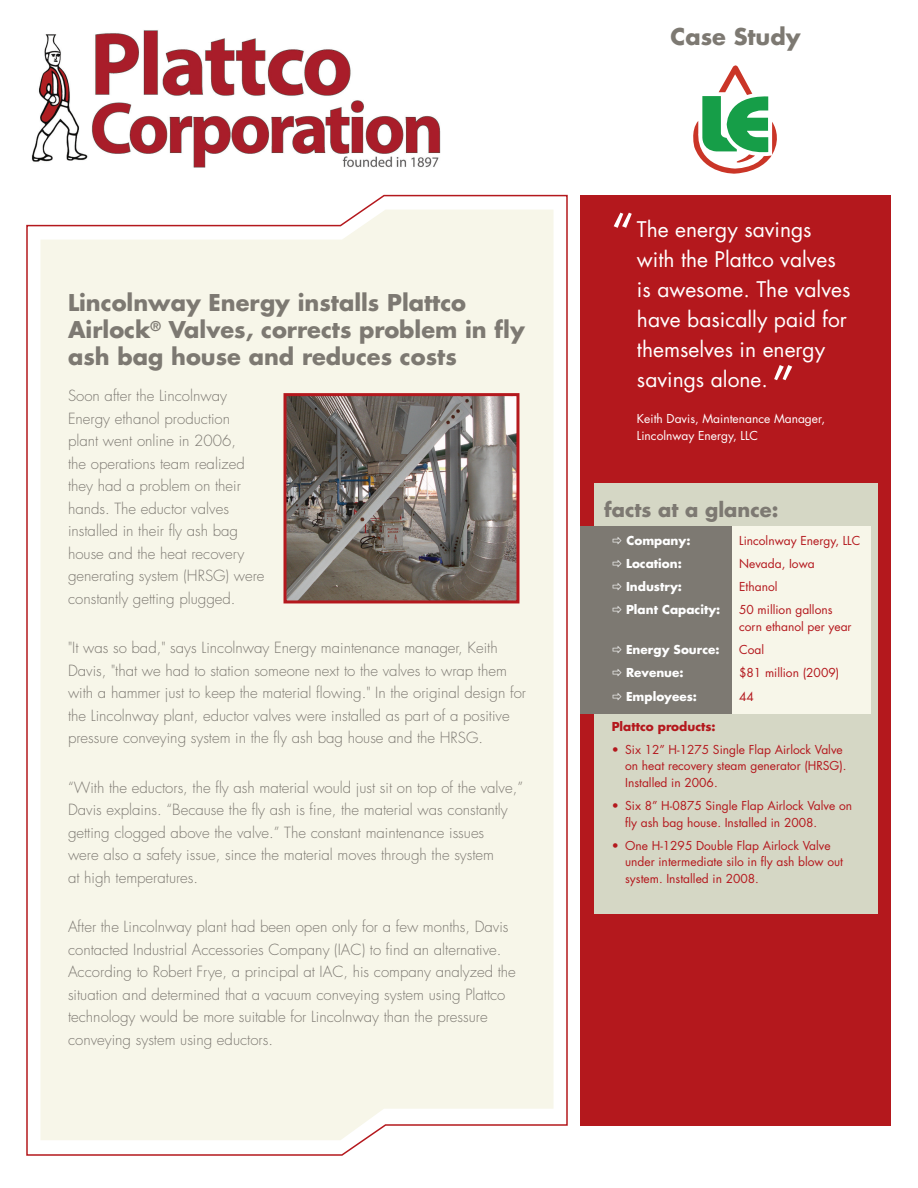
<style>
.page{position:relative;width:918px;height:1188px;background:#fff}
.page>*{position:absolute;margin:0;border:0;box-sizing:border-box;transform-origin:0 0}
.t1{font:700 22.5px/27px "Futura";color:#7d7972}
.t2{font:21px/30px "Futura";color:#fff}
.t3{font:700 19.5px "Futura";color:#7d7972}
.t4{font:300 15px/22.5px "Futura";color:#7d7972}
.t5{font:12px/16.5px "Futura";color:#b4181d}
.t6{font:700 12px "Futura";color:#fff}
.t7{font:12px/16.5px "Futura";color:#fff}
.t8{font:700 12px "Futura";color:#b4181d}
</style>
<div class="page">
<div style="left:580px;top:195px;width:311px;height:931px;background:#b4181d"></div>
<div style="left:594px;top:484px;width:284px;height:430px;background:#d5d7c5"></div>
<svg style="left:693px;top:65px;width:84px;height:109px"></svg>
<svg style="left:614px;top:213px;width:18px;height:15px"></svg>
<svg style="left:774px;top:365px;width:18px;height:15px"></svg>
<div style="left:731px;top:527px;width:140px;height:187px;background:#f7f6e9"></div>
<div style="left:580px;top:527px;width:152px;height:187px;background:#7d7972"></div>
<svg style="left:26px;top:194px;width:542px;height:962px;background:#ebe8dd"></svg>
<img style="left:31px;top:30px;width:410px;height:138px">
<h1 class="t1" style="left:68px;top:289px;width:458px">Lincolnway Energy installs Plattco<br>Airlock<sup>®</sup> Valves, corrects problem in fly ash bag house and reduces costs</h1>
<p class="t4" style="left:68px;top:385px;width:198px">Soon after the Lincolnway<br>Energy ethanol production<br>plant went online in 2006,<br>the operations team realized they had a problem on their hands. The eductor valves installed in their fly ash bag house and the heat recovery generating system (HRSG) were constantly getting plugged.</p>
<p class="t4" style="left:68px;top:637px;width:460px">"It was so bad," says Lincolnway Energy maintenance manager, Keith Davis, "that we had to station someone next to the valves to wrap them with a hammer just to keep the material flowing." In the original design for the Lincolnway plant, eductor valves were installed as part of a positive pressure conveying system in the fly ash bag house and the HRSG.</p>
<p class="t4" style="left:68px;top:776px;width:457px">“With the eductors, the fly ash material would just sit on top of the valve,” Davis explains. “Because the fly ash is fine, the material was constantly getting clogged above the valve.” The constant maintenance issues<br>were also a safety issue, since the material moves through the system<br>at high temperatures.</p>
<p class="t4" style="left:68px;top:916px;width:449px">After the Lincolnway plant had been open only for a few months, Davis contacted Industrial Accessories Company (IAC) to find an alternative.<br>According to Robert Frye, a principal at IAC, his company analyzed the situation and determined that a vacuum conveying system using Plattco technology would be more suitable for Lincolnway than the pressure conveying system using eductors.</p>
<h1 class="t1" style="left:671px;top:22px;width:132px">Case Study</h1>
<h2 class="t2" style="left:637px;top:214px;width:215px">The energy savings with the Plattco valves is awesome. The valves have basically paid for themselves in energy savings alone.</h2>
<p class="t7" style="left:637px;top:411px;width:190px">Keith Davis, Maintenance Manager,<br>Lincolnway Energy, LLC</p>
<h3 class="t3" style="left:604px;top:496px;width:176px">facts at a glance:</h3>
<p class="t6" style="left:626px;top:532px;width:65px">Company:</p>
<p class="t5" style="left:739px;top:532px;width:123px">Lincolnway Energy, LLC</p>
<p class="t6" style="left:626px;top:555px;width:57px">Location:</p>
<p class="t5" style="left:739px;top:555px;width:77px">Nevada, Iowa</p>
<p class="t6" style="left:626px;top:578px;width:58px">Industry:</p>
<p class="t5" style="left:739px;top:578px;width:40px">Ethanol</p>
<p class="t6" style="left:626px;top:602px;width:96px">Plant Capacity:</p>
<p class="t5" style="left:739px;top:602px;width:114px">50 million gallons corn ethanol per year</p>
<p class="t6" style="left:626px;top:641px;width:95px">Energy Source:</p>
<p class="t5" style="left:739px;top:641px;width:26px">Coal</p>
<p class="t6" style="left:626px;top:665px;width:59px">Revenue:</p>
<p class="t5" style="left:739px;top:665px;width:102px">$81 million (2009)</p>
<p class="t6" style="left:626px;top:688px;width:72px">Employees:</p>
<p class="t5" style="left:739px;top:688px;width:16px">44</p>
<p class="t8" style="left:612px;top:718px;width:106px">Plattco products:</p>
<p class="t5" style="left:625px;top:741px;width:223px;text-indent:-14px">• Six 12” H-1275 Single Flap Airlock Valve on heat recovery steam generator (HRSG).<br>Installed in 2006.</p>
<p class="t5" style="left:625px;top:797px;width:229px;text-indent:-14px">• Six 8” H-0875 Single Flap Airlock Valve on fly ash bag house. Installed in 2008.</p>
<p class="t5" style="left:625px;top:837px;width:219px;text-indent:-14px">• One H-1295 Double Flap Airlock Valve under intermediate silo in fly ash blow out system. Installed in 2008.</p>
</div>
